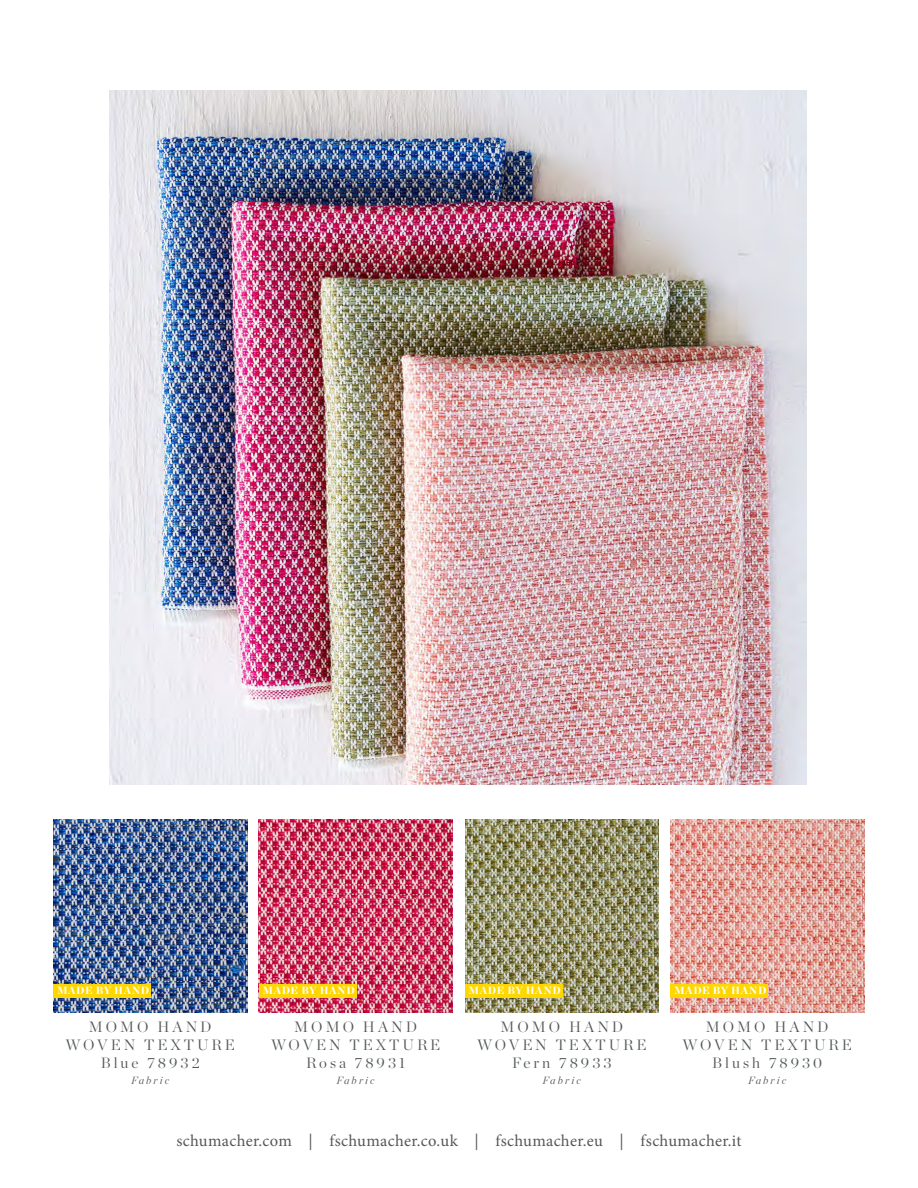
<style>
.page{position:relative;width:918px;height:1188px;background:#fff}
.page>*{position:absolute;margin:0;border:0;box-sizing:border-box;transform-origin:0 0}
.t1{font:16.5px "Minion Pro";letter-spacing:.02em;color:#55575a}
.t2{font:300 15px/18px "Chronicle Display";letter-spacing:.2em;color:#52575a;text-align:center}
.t3{font:900 10.5px "Chronicle Display";letter-spacing:.05em;color:#fff}
.t4{font:italic 300 10.5px "Chronicle Display";letter-spacing:.2em;color:#52575a}
</style>
<div class="page">
<img style="left:110px;top:90px;width:696px;height:695px">
<img style="left:671px;top:819px;width:193px;height:194px">
<img style="left:259px;top:819px;width:193px;height:194px">
<img style="left:53px;top:819px;width:194px;height:194px">
<img style="left:465px;top:819px;width:194px;height:194px">
<div style="left:671px;top:984px;width:97px;height:14px;background:#ffd700"></div>
<div style="left:259px;top:984px;width:97px;height:14px;background:#ffd700"></div>
<div style="left:53px;top:984px;width:98px;height:14px;background:#ffd700"></div>
<div style="left:465px;top:984px;width:97px;height:14px;background:#ffd700"></div>
<p class="t3" style="left:57px;top:982px;width:94px">MADE BY HAND</p>
<p class="t3" style="left:263px;top:982px;width:94px">MADE BY HAND</p>
<p class="t3" style="left:469px;top:982px;width:94px">MADE BY HAND</p>
<p class="t3" style="left:674px;top:982px;width:94px">MADE BY HAND</p>
<p class="t2" style="left:66px;top:1017px;width:171px">MOMO HAND<br>WOVEN TEXTURE<br>Blue 78932</p>
<p class="t4" style="left:131px;top:1072px;width:40px">Fabric</p>
<p class="t2" style="left:271px;top:1017px;width:171px">MOMO HAND<br>WOVEN TEXTURE<br>Rosa 78931</p>
<p class="t4" style="left:336px;top:1072px;width:40px">Fabric</p>
<p class="t2" style="left:477px;top:1017px;width:171px">MOMO HAND<br>WOVEN TEXTURE<br>Fern 78933</p>
<p class="t4" style="left:543px;top:1072px;width:40px">Fabric</p>
<p class="t2" style="left:683px;top:1017px;width:171px">MOMO HAND<br>WOVEN TEXTURE<br>Blush 78930</p>
<p class="t4" style="left:748px;top:1072px;width:40px">Fabric</p>
<p class="t1" style="left:176px;top:1130px;width:567px">schumacher.com | fschumacher.co.uk | fschumacher.eu | fschumacher.it</p>
</div>
